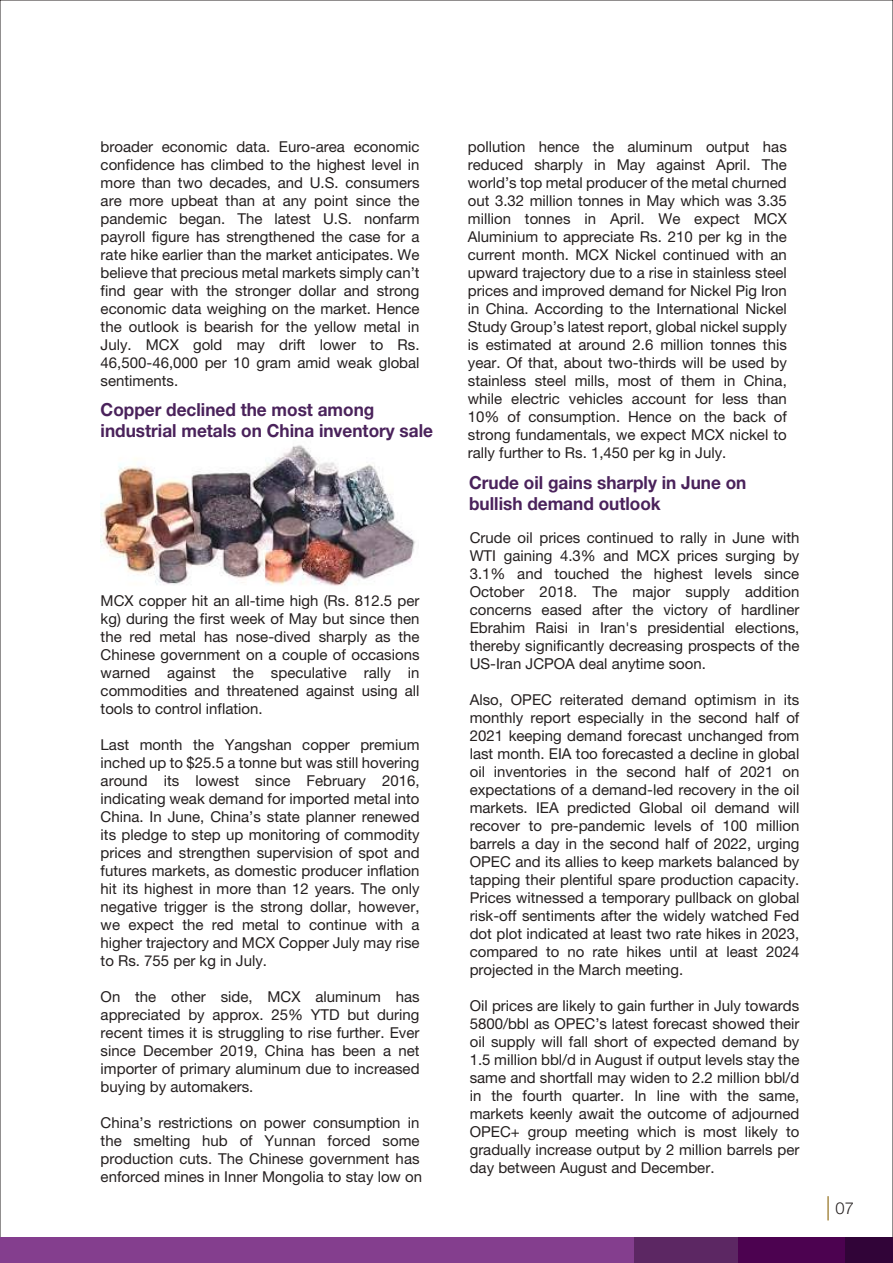
<style>
.page{position:relative;width:893px;height:1263px;background:#fff}
.page>*{position:absolute;margin:0;border:0;box-sizing:border-box;transform-origin:0 0}
.t1{font:18px/21.6px "Helvetica Neue LT 75 Bd";color:#4a225b;scale:.96 1}
.t2{font:16.5px "Helvetica Neue LT 45 Lt";color:#241f1f}
.t3{font:15px/18px "Helvetica Neue LT 55 Rm";color:#241f1f;text-align:justify}
</style>
<div class="page">
<img style="left:101px;top:445px;width:314px;height:141px">
<div style="left:631px;top:1237px;width:108px;height:26px;background:#5c2763"></div>
<div style="left:738px;top:1237px;width:108px;height:26px;background:#4c0250"></div>
<div style="left:845px;top:1237px;width:48px;height:26px;background:#310438"></div>
<div style="left:0;top:1237px;width:633px;height:26px;background:#843e8e"></div>
<hr style="left:827px;top:1196px;width:2px;height:24px;background:#a88c4a">
<p class="t3" style="left:101px;top:137px;width:320px">broader economic data. Euro-area economic confidence has climbed to the highest level in more than two decades, and U.S. consumers are more upbeat than at any point since the pandemic began. The latest U.S. nonfarm payroll figure has strengthened the case for a rate hike earlier than the market anticipates. We believe that precious metal markets simply can’t find gear with the stronger dollar and strong economic data weighing on the market. Hence the outlook is bearish for the yellow metal in July. MCX gold may drift lower to Rs.<br>46,500-46,000 per 10 gram amid weak global sentiments.</p>
<p class="t1" style="left:101px;top:398px;width:348px">Copper declined the most among industrial metals on China inventory sale</p>
<p class="t3" style="left:101px;top:591px;width:320px">MCX copper hit an all-time high (Rs. 812.5 per kg) during the first week of May but since then the red metal has nose-dived sharply as the Chinese government on a couple of occasions warned against the speculative rally in commodities and threatened against using all tools to control inflation.</p>
<p class="t3" style="left:101px;top:735px;width:320px">Last month the Yangshan copper premium inched up to $25.5 a tonne but was still hovering around its lowest since February 2016, indicating weak demand for imported metal into China. In June, China’s state planner renewed its pledge to step up monitoring of commodity prices and strengthen supervision of spot and futures markets, as domestic producer inflation hit its highest in more than 12 years. The only negative trigger is the strong dollar, however, we expect the red metal to continue with a higher trajectory and MCX Copper July may rise to Rs. 755 per kg in July.</p>
<p class="t3" style="left:101px;top:987px;width:320px">On the other side, MCX aluminum has appreciated by approx. 25% YTD but during recent times it is struggling to rise further. Ever since December 2019, China has been a net importer of primary aluminum due to increased buying by automakers.</p>
<p class="t3" style="left:101px;top:1113px;width:323px;text-align:left">China’s restrictions on power consumption in the smelting hub of Yunnan forced some production cuts. The Chinese government has enforced mines in Inner Mongolia to stay low on</p>
<p class="t3" style="left:468px;top:137px;width:320px">pollution hence the aluminum output has reduced sharply in May against April. The world’s top metal producer of the metal churned out 3.32 million tonnes in May which was 3.35 million tonnes in April. We expect MCX Aluminium to appreciate Rs. 210 per kg in the current month. MCX Nickel continued with an upward trajectory due to a rise in stainless steel prices and improved demand for Nickel Pig Iron in China. According to the International Nickel Study Group’s latest report, global nickel supply is estimated at around 2.6 million tonnes this year. Of that, about two-thirds will be used by stainless steel mills, most of them in China, while electric vehicles account for less than 10% of consumption. Hence on the back of strong fundamentals, we expect MCX nickel to rally further to Rs. 1,450 per kg in July.</p>
<p class="t1" style="left:469px;top:471px;width:290px">Crude oil gains sharply in June on bullish demand outlook</p>
<p class="t3" style="left:470px;top:528px;width:331px">Crude oil prices continued to rally in June with WTI gaining 4.3% and MCX prices surging by 3.1% and touched the highest levels since October 2018. The major supply addition concerns eased after the victory of hardliner Ebrahim Raisi in Iran's presidential elections, thereby significantly decreasing prospects of the US-Iran JCPOA deal anytime soon.</p>
<p class="t3" style="left:470px;top:690px;width:331px">Also, OPEC reiterated demand optimism in its monthly report especially in the second half of 2021 keeping demand forecast unchanged from last month. EIA too forecasted a decline in global oil inventories in the second half of 2021 on expectations of a demand-led recovery in the oil markets. IEA predicted Global oil demand will recover to pre-pandemic levels of 100 million barrels a day in the second half of 2022, urging OPEC and its allies to keep markets balanced by tapping their plentiful spare production capacity.<br>Prices witnessed a temporary pullback on global risk-off sentiments after the widely watched Fed dot plot indicated at least two rate hikes in 2023, compared to no rate hikes until at least 2024 projected in the March meeting.</p>
<p class="t3" style="left:470px;top:996px;width:331px">Oil prices are likely to gain further in July towards 5800/bbl as OPEC’s latest forecast showed their oil supply will fall short of expected demand by 1.5 million bbl/d in August if output levels stay the same and shortfall may widen to 2.2 million bbl/d in the fourth quarter. In line with the same, markets keenly await the outcome of adjourned OPEC+ group meeting which is most likely to gradually increase output by 2 million barrels per day between August and December.</p>
<p class="t2" style="left:835px;top:1198px;width:20px">07</p>
</div>
